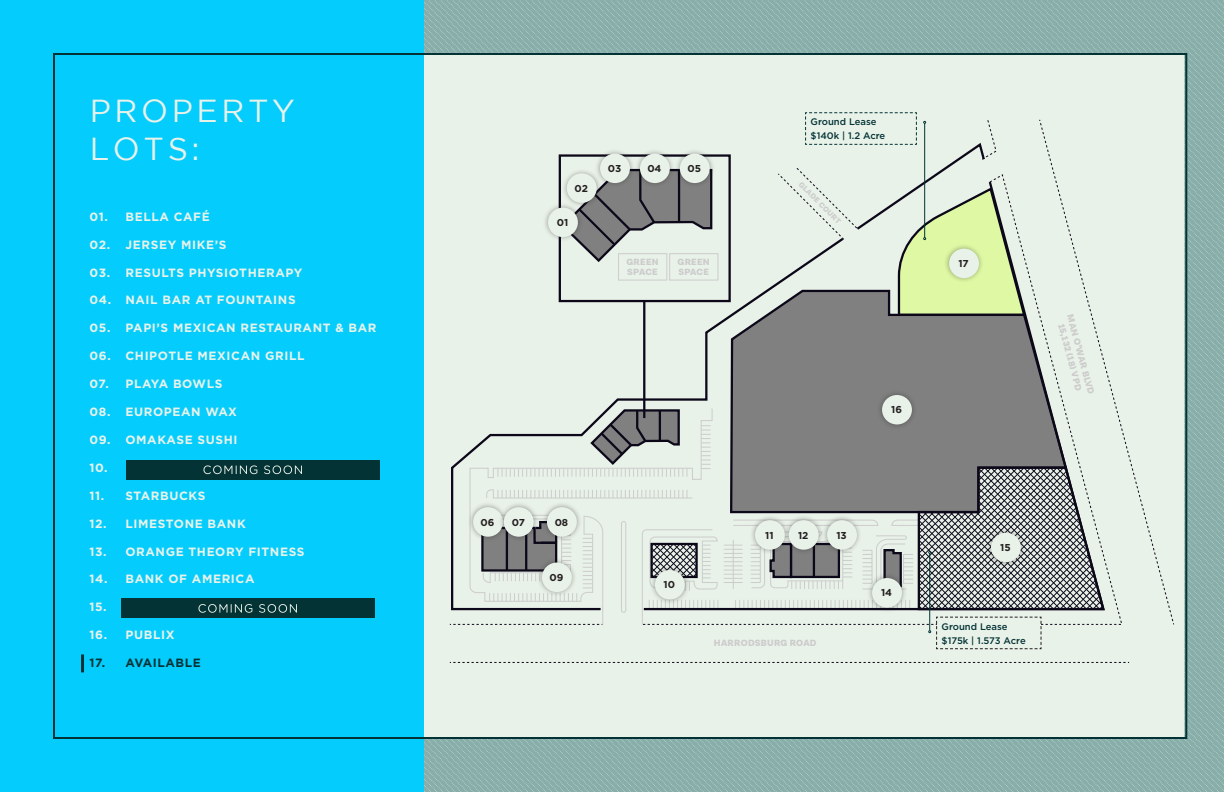
<style>
.page{position:relative;width:1224px;height:792px;background:#fff}
.page>*{position:absolute;margin:0;border:0;box-sizing:border-box;transform-origin:0 0}
.t1{font:31.8px/38.1px "Gotham";letter-spacing:.115em;color:#e9f2e9}
.t2{font:700 12px "Gotham";letter-spacing:.05em;color:#e9f2e9}
.t3{font:700 12px "Gotham";letter-spacing:.05em;color:#043335}
.t4{font:700 10px "Gotham";color:#231f20}
.caption_map_label{font:500 9.5px/14px "Gotham";color:#043335}
.t5{font:900 9.1px/9.1px "Lota Grotesque Alt 1";letter-spacing:.03em;color:#ccc}
.t6{font:900 7.6px "Lota Grotesque Alt 1";color:#ccc}
</style>
<div class="page">
<img style="left:424px;top:0;width:800px;height:792px">
<div style="left:415px;top:53px;width:769px;height:686px;background:#e9f2e9"></div>
<div style="left:0;top:0;width:424px;height:792px;background:#04cdfd"></div>
<svg style="left:450px;top:662px;width:679px;height:1px"></svg>
<svg style="left:1040px;top:123px;width:134px;height:499px"></svg>
<svg style="left:1040px;top:174px;width:83px;height:451px"></svg>
<svg style="left:560px;top:167px;width:82px;height:69px;background:#79797a"></svg>
<svg style="left:642px;top:179px;width:464px;height:229px"></svg>
<svg style="left:558px;top:236px;width:288px;height:172px"></svg>
<div style="left:618px;top:253px;width:49px;height:27px;border:1px solid #ccc"></div>
<div style="left:669px;top:253px;width:49px;height:27px;border:1px solid #ccc"></div>
<svg style="left:777px;top:112px;width:250px;height:205px"></svg>
<div style="left:877px;top:390px;width:40px;height:40px;background:#231f20;opacity:.4"></div>
<div style="left:882px;top:395px;width:30px;height:29px;background:#e9f2e9;border-radius:50%"></div>
<div style="left:562px;top:168px;width:40px;height:40px;background:#231f20;opacity:.4"></div>
<div style="left:567px;top:173px;width:30px;height:30px;background:#e9f2e9;border-radius:50%"></div>
<div style="left:635px;top:148px;width:40px;height:40px;background:#231f20;opacity:.4"></div>
<div style="left:640px;top:154px;width:30px;height:29px;background:#e9f2e9;border-radius:50%"></div>
<div style="left:595px;top:148px;width:40px;height:40px;background:#231f20;opacity:.4"></div>
<div style="left:600px;top:154px;width:30px;height:29px;background:#e9f2e9;border-radius:50%"></div>
<div style="left:675px;top:148px;width:40px;height:40px;background:#231f20;opacity:.4"></div>
<div style="left:680px;top:154px;width:30px;height:29px;background:#e9f2e9;border-radius:50%"></div>
<div style="left:944px;top:244px;width:40px;height:39px;background:#231f20;opacity:.4"></div>
<div style="left:949px;top:249px;width:30px;height:29px;background:#e9f2e9;border-radius:50%"></div>
<div style="left:543px;top:202px;width:40px;height:40px;background:#231f20;opacity:.4"></div>
<div style="left:548px;top:208px;width:30px;height:29px;background:#e9f2e9;border-radius:50%"></div>
<div style="left:126px;top:460px;width:254px;height:19px;background:#043335"></div>
<svg style="left:203px;top:465px;width:99px;height:9px"></svg>
<div style="left:121px;top:599px;width:254px;height:19px;background:#043335"></div>
<svg style="left:198px;top:604px;width:99px;height:9px"></svg>
<hr style="left:81px;top:654px;width:3px;height:18px;background:#043335">
<svg style="left:450px;top:408px;width:656px;height:242px"></svg>
<h1 class="t1" style="left:90px;top:92px;width:207px">PROPERTY<br>LOTS:</h1>
<p class="t2" style="left:90px;top:210px;width:122px">01. BELLA CAFÉ</p>
<p class="t2" style="left:90px;top:237px;width:138px">02. JERSEY MIKE’S</p>
<p class="t2" style="left:90px;top:265px;width:215px">03. RESULTS PHYSIOTHERAPY</p>
<p class="t2" style="left:90px;top:293px;width:208px">04. NAIL BAR AT FOUNTAINS</p>
<p class="t2" style="left:90px;top:321px;width:289px">05. PAPI’S MEXICAN RESTAURANT &amp; BAR</p>
<p class="t2" style="left:90px;top:349px;width:216px">06. CHIPOTLE MEXICAN GRILL</p>
<p class="t2" style="left:90px;top:377px;width:134px">07. PLAYA BOWLS</p>
<p class="t2" style="left:90px;top:405px;width:149px">08. EUROPEAN WAX</p>
<p class="t2" style="left:90px;top:433px;width:150px">09. OMAKASE SUSHI</p>
<p class="t2" style="left:90px;top:461px;width:20px">10.</p>
<p class="t2" style="left:90px;top:489px;width:118px">11. STARBUCKS</p>
<p class="t2" style="left:90px;top:516px;width:158px">12. LIMESTONE BANK</p>
<p class="t2" style="left:90px;top:544px;width:217px">13. ORANGE THEORY FITNESS</p>
<p class="t2" style="left:90px;top:572px;width:167px">14. BANK OF AMERICA</p>
<p class="t2" style="left:90px;top:628px;width:86px">16. PUBLIX</p>
<p class="t3" style="left:90px;top:656px;width:113px">17. AVAILABLE</p>
<p class="t4" style="left:575px;top:182px;width:15px">02</p>
<p class="t4" style="left:557px;top:217px;width:13px">01</p>
<p class="t4" style="left:608px;top:163px;width:15px">03</p>
<p class="t4" style="left:647px;top:163px;width:16px">04</p>
<p class="t4" style="left:688px;top:163px;width:15px">05</p>
<p class="t5" style="left:626px;top:258px;width:34px">GREEN<br>SPACE</p>
<p class="t5" style="left:678px;top:258px;width:34px">GREEN<br>SPACE</p>
<p class="caption_map_label" style="left:811px;top:115px;width:76px">Ground Lease $140k | 1.2 Acre</p>
<p class="t6" style="left:803px;top:180px;width:57px;rotate:45deg">GLADE COURT</p>
<p class="t4" style="left:891px;top:404px;width:12px">16</p>
<p class="t4" style="left:958px;top:258px;width:12px">17</p>
<p class="t5" style="left:1075px;top:313px;width:84px;line-height:11px;text-align:center;rotate:75deg">MAN O’WAR BLVD<br>15,132 (18) VPD</p>
<p class="t4" style="left:481px;top:516px;width:15px">06</p>
<p class="t4" style="left:512px;top:516px;width:15px">07</p>
<p class="t4" style="left:555px;top:516px;width:15px">08</p>
<p class="t4" style="left:550px;top:572px;width:15px">09</p>
<p class="t4" style="left:664px;top:579px;width:13px">10</p>
<p class="t4" style="left:765px;top:529px;width:10px">11</p>
<p class="t4" style="left:798px;top:529px;width:12px">12</p>
<p class="t4" style="left:836px;top:529px;width:12px">13</p>
<p class="t5" style="left:714px;top:639px;width:104px">HARRODSBURG ROAD</p>
<p class="t4" style="left:881px;top:587px;width:13px">14</p>
<p class="t4" style="left:1000px;top:542px;width:12px">15</p>
<p class="caption_map_label" style="left:942px;top:619px;width:86px">Ground Lease $175k | 1.573 Acre</p>
</div>
